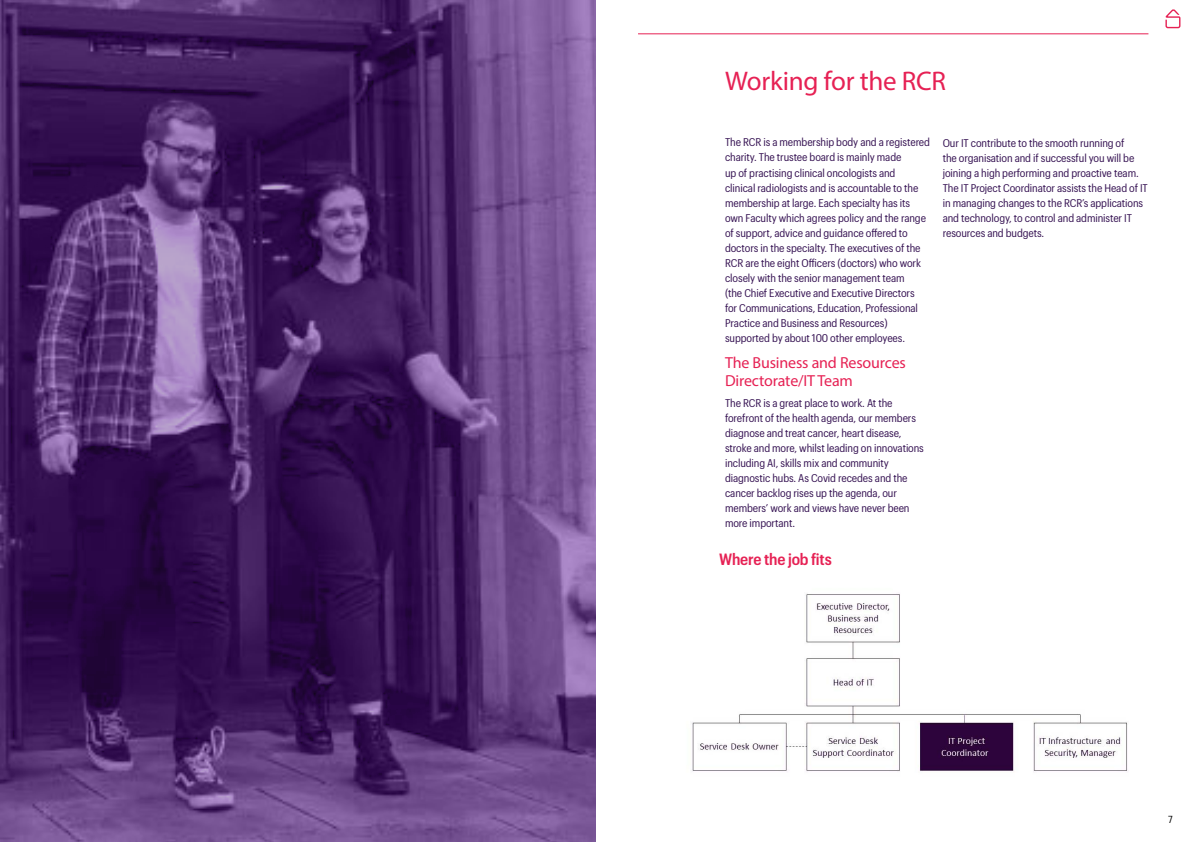
<style>
.page{position:relative;width:1191px;height:842px;background:#fff}
.page>*{position:absolute;margin:0;border:0;box-sizing:border-box;transform-origin:0 0}
.t1{font:27px "Myriad Pro";letter-spacing:-.01em;color:#e62154}
.t2{font:16px/18px "Myriad Pro";letter-spacing:-.01em;color:#e62154}
.t3{font:600 16px "Graphik Compact";letter-spacing:-.01em;color:#e62154}
.t4{font:11px/15px "Graphik Compact";letter-spacing:-.01em;color:#361353}
.t5{font:10px "Graphik Compact";color:#000}
</style>
<div class="page">
<hr style="left:638px;top:33px;width:510px;height:1px;background:#e62154">
<img style="left:0;top:0;width:595px;height:842px">
<svg style="left:1165px;top:9px;width:16px;height:20px"></svg>
<img style="left:692px;top:594px;width:436px;height:178px">
<h1 class="t1" style="left:725px;top:64px;width:222px">Working for the RCR</h1>
<p class="t4" style="left:725px;top:134px;width:206px">The RCR is a membership body and a registered charity. The trustee board is mainly made<br>up of practising clinical oncologists and<br>clinical radiologists and is accountable to the membership at large. Each specialty has its own Faculty which agrees policy and the range of support, advice and guidance offered to doctors in the specialty. The executives of the RCR are the eight Officers (doctors) who work closely with the senior management team<br>(the Chief Executive and Executive Directors<br>for Communications, Education, Professional Practice and Business and Resources) supported by about 100 other employees.</p>
<h2 class="t2" style="left:725px;top:353px;width:182px">The Business and Resources<br>Directorate/IT Team</h2>
<p class="t4" style="left:725px;top:394px;width:200px">The RCR is a great place to work. At the forefront of the health agenda, our members diagnose and treat cancer, heart disease, stroke and more, whilst leading on innovations including AI, skills mix and community diagnostic hubs. As Covid recedes and the cancer backlog rises up the agenda, our members’ work and views have never been more important.</p>
<h2 class="t3" style="left:719px;top:547px;width:114px">Where the job fits</h2>
<p class="t4" style="left:942px;top:134px;width:207px">Our IT contribute to the smooth running of<br>the organisation and if successful you will be joining a high performing and proactive team.<br>The IT Project Coordinator assists the Head of IT in managing changes to the RCR’s applications and technology, to control and administer IT resources and budgets.</p>
<p class="t5" style="left:1168px;top:812px;width:6px">7</p>
</div>
